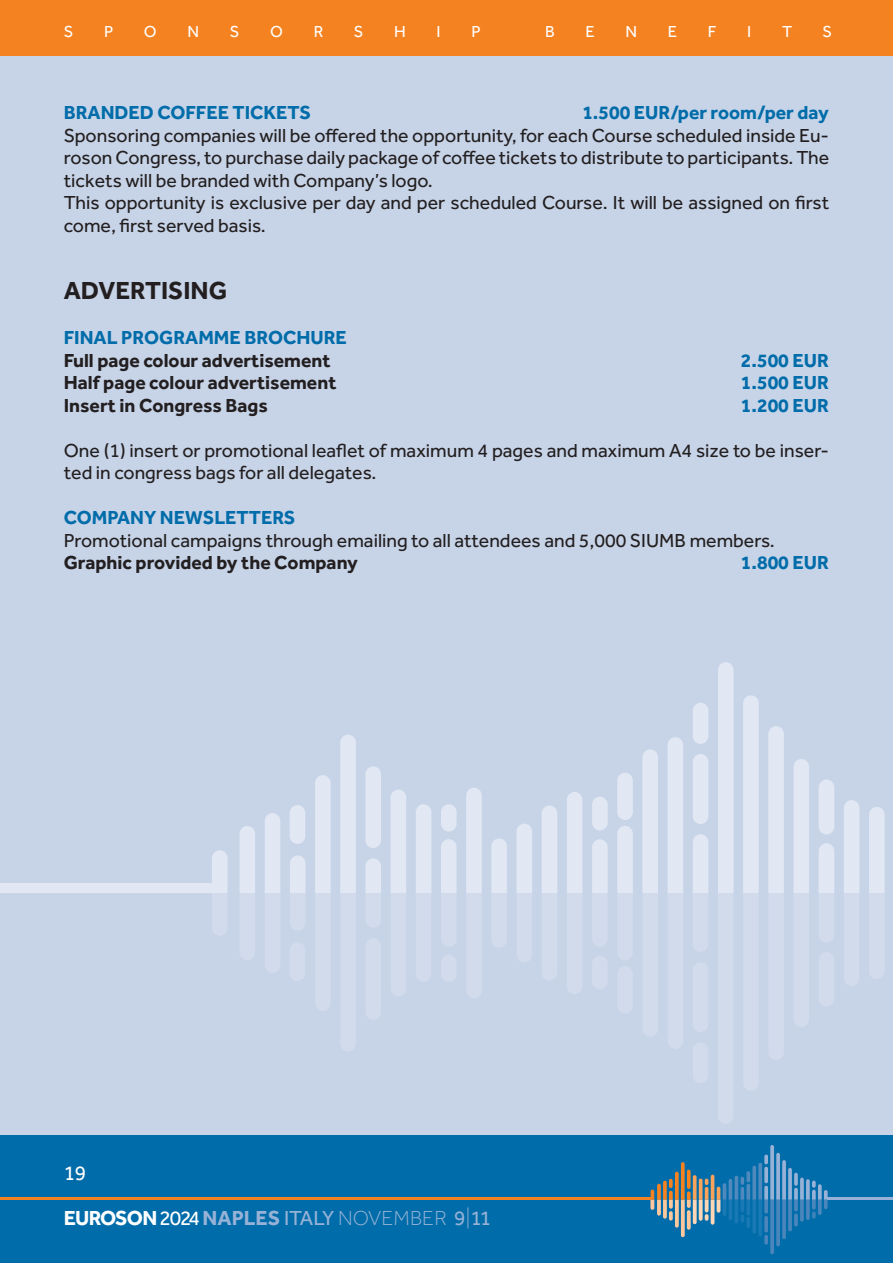
<style>
.page{position:relative;width:893px;height:1263px;background:#c7d4e8}
.page>*{position:absolute;margin:0;border:0;box-sizing:border-box;transform-origin:0 0}
.t1{font:700 25.5px "Effra";color:#231f20}
.t2{font:300 21px "Effra";color:#97b2d6}
.t3{font:21px "Effra";color:#fff}
.t4{font:19.5px/22.5px "Effra";color:#231f20}
.t5{font:700 19.5px "Effra";color:#006ca9}
.t6{font:700 19.5px "Effra";color:#231f20}
.t7{font:16.5px "Effra";color:#fff}
.s1{font-weight:700;color:#fff}
.s2{font-weight:400;color:#fff}
.s3{font-weight:700}
.s4{font-weight:400}
</style>
<div class="page">
<div style="left:0;top:1136px;width:893px;height:127px;background:#006ca9"></div>
<div style="left:0;top:0;width:893px;height:55px;background:#f58220"></div>
<svg style="left:650px;top:1145px;width:178px;height:109px"></svg>
<hr style="left:0;top:1197px;width:650px;height:3px;background:#f58220">
<hr style="left:828px;top:1197px;width:65px;height:3px;background:#97b2d6">
<div style="left:819px;top:952px;width:15px;height:54px;background:#d1dbec;border-radius:8px"></div>
<div style="left:592px;top:956px;width:16px;height:33px;background:#d1dbec;border-radius:8px"></div>
<div style="left:617px;top:966px;width:16px;height:47px;background:#d1dbec;border-radius:8px"></div>
<div style="left:693px;top:962px;width:15px;height:70px;background:#d1dbec;border-radius:8px"></div>
<div style="left:693px;top:1042px;width:15px;height:41px;background:#d1dbec;border-radius:8px"></div>
<div style="left:365px;top:938px;width:16px;height:82px;background:#d1dbec;border-radius:8px"></div>
<div style="left:441px;top:955px;width:16px;height:27px;background:#d1dbec;border-radius:8px"></div>
<div style="left:290px;top:942px;width:15px;height:39px;background:#d1dbec;border-radius:8px"></div>
<svg style="left:844px;top:800px;width:15px;height:93px"></svg>
<svg style="left:819px;top:843px;width:15px;height:50px"></svg>
<div style="left:819px;top:779px;width:15px;height:55px;background:#e1e8f3;border-radius:8px"></div>
<div style="left:743px;top:695px;width:16px;height:198px;background:#e1e8f3"></div>
<div style="left:718px;top:662px;width:15px;height:231px;background:#e1e8f3"></div>
<svg style="left:693px;top:834px;width:15px;height:59px"></svg>
<div style="left:693px;top:754px;width:15px;height:70px;background:#e1e8f3;border-radius:8px"></div>
<div style="left:693px;top:703px;width:15px;height:41px;background:#e1e8f3;border-radius:8px"></div>
<svg style="left:768px;top:726px;width:16px;height:167px;background:#dfe7f2"></svg>
<svg style="left:793px;top:759px;width:16px;height:134px;background:#dfe7f2"></svg>
<svg style="left:869px;top:807px;width:16px;height:86px"></svg>
<svg style="left:592px;top:839px;width:16px;height:54px"></svg>
<div style="left:592px;top:797px;width:16px;height:33px;background:#e1e8f3;border-radius:8px"></div>
<div style="left:567px;top:792px;width:15px;height:101px;background:#e1e8f3"></div>
<div style="left:617px;top:773px;width:16px;height:47px;background:#e1e8f3;border-radius:8px"></div>
<svg style="left:617px;top:826px;width:16px;height:67px"></svg>
<div style="left:668px;top:737px;width:15px;height:156px;background:#e1e8f3"></div>
<svg style="left:642px;top:749px;width:16px;height:144px;background:#dfe7f2"></svg>
<svg style="left:516px;top:824px;width:16px;height:69px"></svg>
<svg style="left:542px;top:806px;width:15px;height:87px"></svg>
<div style="left:466px;top:788px;width:16px;height:105px;background:#e1e8f3"></div>
<div style="left:391px;top:790px;width:15px;height:103px;background:#e1e8f3"></div>
<svg style="left:441px;top:839px;width:16px;height:54px"></svg>
<div style="left:441px;top:804px;width:16px;height:27px;background:#e1e8f3;border-radius:8px"></div>
<svg style="left:491px;top:838px;width:16px;height:55px"></svg>
<svg style="left:416px;top:804px;width:15px;height:89px"></svg>
<div style="left:340px;top:735px;width:16px;height:158px;background:#e1e8f3"></div>
<svg style="left:315px;top:775px;width:16px;height:118px;background:#dfe7f2"></svg>
<div style="left:365px;top:766px;width:16px;height:82px;background:#e1e8f3;border-radius:8px"></div>
<svg style="left:365px;top:858px;width:16px;height:35px"></svg>
<svg style="left:290px;top:855px;width:15px;height:38px"></svg>
<svg style="left:0;top:850px;width:227px;height:44px"></svg>
<svg style="left:240px;top:826px;width:15px;height:67px"></svg>
<svg style="left:265px;top:813px;width:15px;height:80px"></svg>
<div style="left:290px;top:805px;width:15px;height:39px;background:#e1e8f3;border-radius:8px"></div>
<p class="t7" style="left:64px;top:21px;width:11px">S</p>
<p class="t7" style="left:104px;top:21px;width:11px">P</p>
<p class="t7" style="left:144px;top:21px;width:14px">O</p>
<p class="t7" style="left:187px;top:21px;width:13px">N</p>
<p class="t7" style="left:230px;top:21px;width:11px">S</p>
<p class="t7" style="left:270px;top:21px;width:14px">O</p>
<p class="t7" style="left:314px;top:21px;width:11px">R</p>
<p class="t7" style="left:354px;top:21px;width:11px">S</p>
<p class="t7" style="left:394px;top:21px;width:13px">H</p>
<p class="t7" style="left:437px;top:21px;width:6px">I</p>
<p class="t7" style="left:471px;top:21px;width:11px">P</p>
<p class="t7" style="left:545px;top:21px;width:11px">B</p>
<p class="t7" style="left:585px;top:21px;width:11px">E</p>
<p class="t7" style="left:625px;top:21px;width:13px">N</p>
<p class="t7" style="left:668px;top:21px;width:11px">E</p>
<p class="t7" style="left:708px;top:21px;width:10px">F</p>
<p class="t7" style="left:747px;top:21px;width:6px">I</p>
<p class="t7" style="left:782px;top:21px;width:12px">T</p>
<p class="t7" style="left:822px;top:21px;width:11px">S</p>
<p class="t5" style="left:64px;top:101px;width:249px">BRANDED COFFEE TICKETS</p>
<p class="t5" style="left:582px;top:101px;width:248px">1.500 EUR/per room/per day</p>
<p class="t4" style="left:64px;top:124px;width:767px">Sponsoring companies will be offered the opportunity, for each Course scheduled inside Eu&shy;roson Congress, to purchase daily package of coffee tickets to distribute to participants. The tickets will be branded with Company’s logo.<br>This opportunity is exclusive per day and per scheduled Course. It will be assigned on first come, first served basis.</p>
<h1 class="t1" style="left:64px;top:275px;width:165px">ADVERTISING</h1>
<p class="t5" style="left:64px;top:326px;width:285px">FINAL PROGRAMME BROCHURE</p>
<p class="t6" style="left:64px;top:348px;width:268px">Full page colour advertisement</p>
<p class="t5" style="left:741px;top:348px;width:90px">2.500 EUR</p>
<p class="t6" style="left:64px;top:371px;width:274px">Half page colour advertisement</p>
<p class="t5" style="left:741px;top:371px;width:90px">1.500 EUR</p>
<p class="t6" style="left:64px;top:393px;width:206px">Insert in Congress Bags</p>
<p class="t5" style="left:741px;top:393px;width:90px">1.200 EUR</p>
<p class="t4" style="left:64px;top:439px;width:767px">One (1) insert or promotional leaflet of maximum 4 pages and maximum A4 size to be inser&shy;ted in congress bags for all delegates.</p>
<p class="t5" style="left:64px;top:506px;width:233px">COMPANY NEWSLETTERS</p>
<p class="t4" style="left:64px;top:529px;width:712px">Promotional campaigns through emailing to all attendees and 5,000 SIUMB members.</p>
<p class="t6" style="left:64px;top:551px;width:296px">Graphic provided by the Company</p>
<p class="t5" style="left:741px;top:551px;width:90px">1.800 EUR</p>
<p class="t3" style="left:64px;top:1160px;width:24px">19</p>
<p class="t2" style="left:64px;top:1206px;width:429px"><span class="s1">EUROSON</span><span class="s2">2024</span><span class="s3">NAPLES</span> <span class="s4">ITALY</span> NOVEMBER <span class="s4">9</span>|<span class="s4">11</span></p>
</div>
